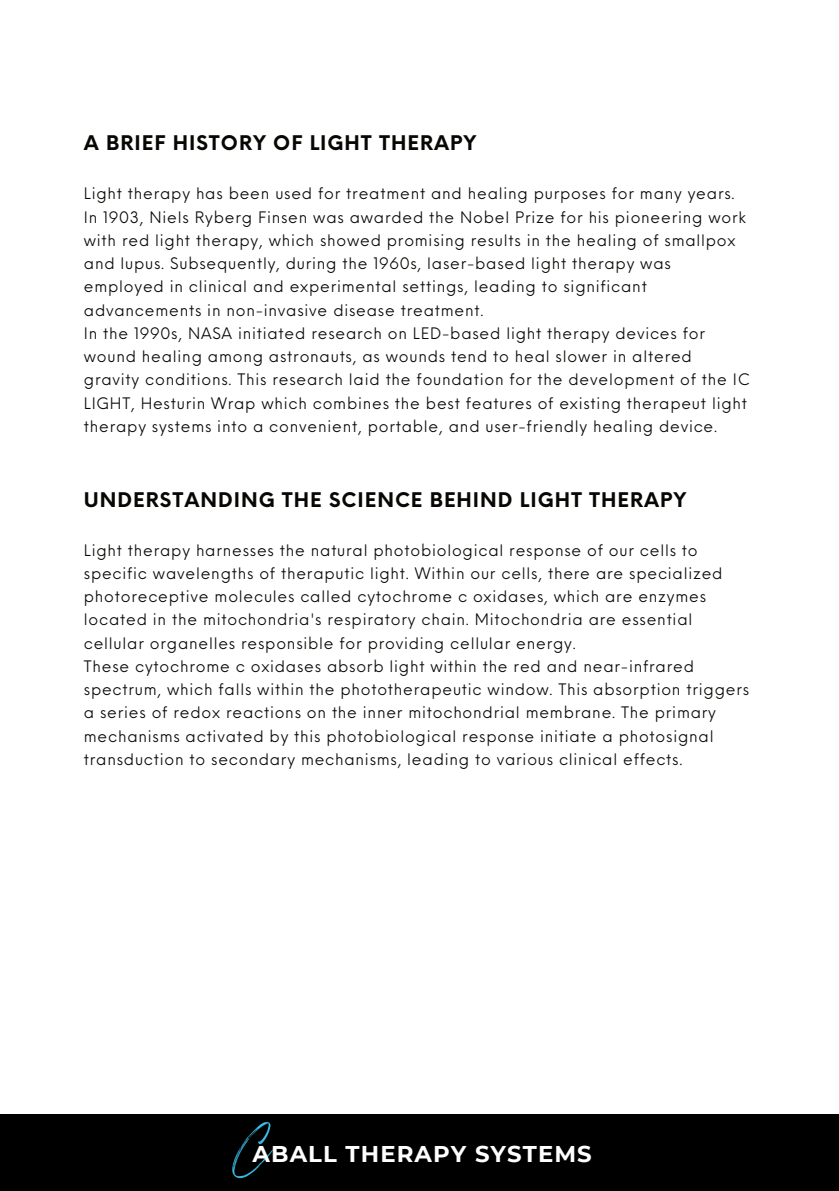
<style>
.page{position:relative;width:839px;height:1191px;background:#fff}
.page>*{position:absolute;margin:0;border:0;box-sizing:border-box;transform-origin:0 0}
.t1{font:700 22.8px "Montserrat";letter-spacing:.05em;color:#fff}
.t2{font:700 19.8px "Neue Einstellung";letter-spacing:.05em;color:#080704}
.t3{font:15.4px/23.2px "Neue Einstellung";letter-spacing:.05em;color:#080704}
</style>
<div class="page">
<div style="left:0;top:1114px;width:838px;height:77px;background:#000"></div>
<img style="left:232px;top:1122px;width:44px;height:57px">
<p class="t2" style="left:84px;top:125px;width:394px">A BRIEF HISTORY OF LIGHT THERAPY</p>
<p class="t3" style="left:84px;top:180px;width:667px">Light therapy has been used for treatment and healing purposes for many years.<br>In 1903, Niels Ryberg Finsen was awarded the Nobel Prize for his pioneering work with red light therapy, which showed promising results in the healing of smallpox and lupus. Subsequently, during the 1960s, laser-based light therapy was employed in clinical and experimental settings, leading to significant advancements in non-invasive disease treatment.<br>In the 1990s, NASA initiated research on LED-based light therapy devices for wound healing among astronauts, as wounds tend to heal slower in altered gravity conditions. This research laid the foundation for the development of the IC LIGHT, Hesturin Wrap which combines the best features of existing therapeut light therapy systems into a convenient, portable, and user-friendly healing device.</p>
<p class="t2" style="left:84px;top:482px;width:604px">UNDERSTANDING THE SCIENCE BEHIND LIGHT THERAPY</p>
<p class="t3" style="left:84px;top:537px;width:666px">Light therapy harnesses the natural photobiological response of our cells to specific wavelengths of theraputic light. Within our cells, there are specialized photoreceptive molecules called cytochrome c oxidases, which are enzymes located in the mitochondria's respiratory chain. Mitochondria are essential cellular organelles responsible for providing cellular energy.<br>These cytochrome c oxidases absorb light within the red and near-infrared spectrum, which falls within the phototherapeutic window. This absorption triggers a series of redox reactions on the inner mitochondrial membrane. The primary mechanisms activated by this photobiological response initiate a photosignal transduction to secondary mechanisms, leading to various clinical effects.</p>
<h1 class="t1" style="left:252px;top:1138px;width:340px">ABALL THERAPY SYSTEMS</h1>
</div>
